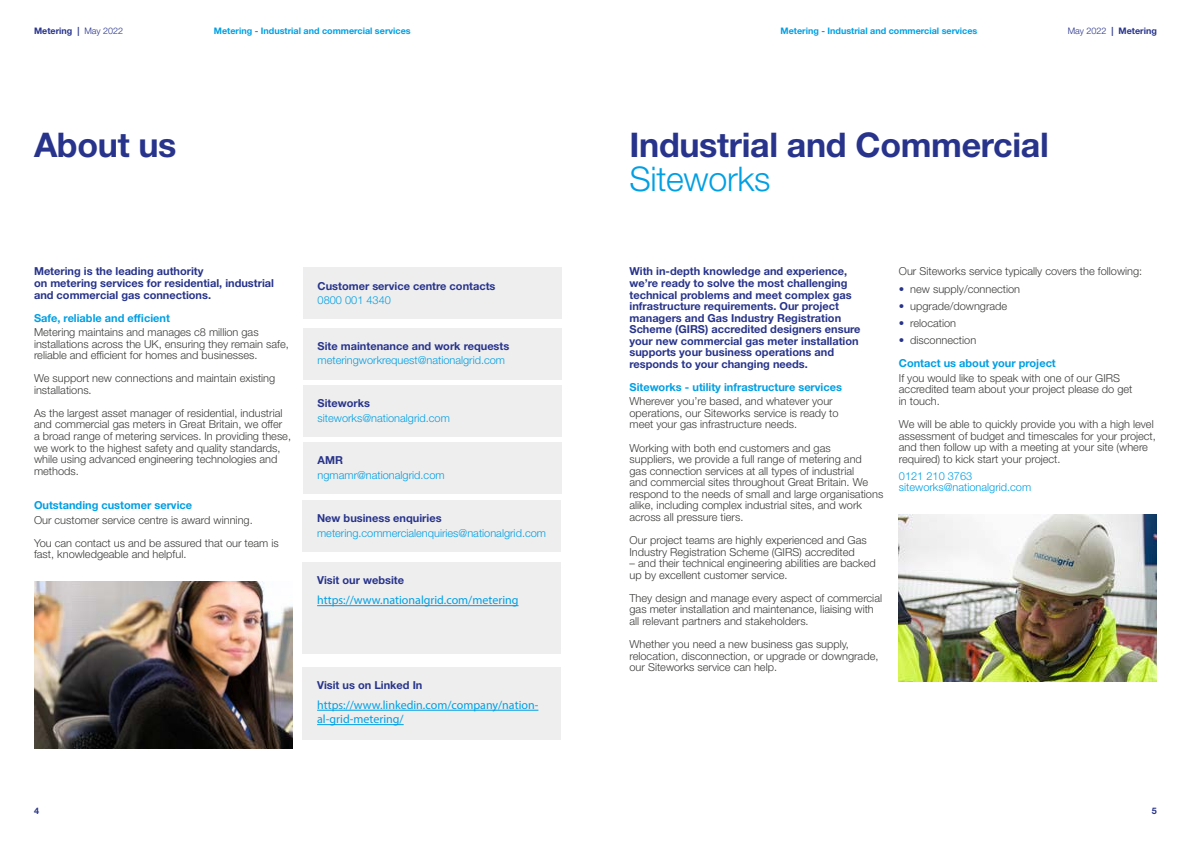
<style>
.page{position:relative;width:1191px;height:842px;background:#fff}
.page>*{position:absolute;margin:0;border:0;box-sizing:border-box;transform-origin:0 0}
.t1{font:700 34px "Helvetica Neue LT Std";letter-spacing:-.01em;color:#28348b}
.t2{font:300 34px "Helvetica Neue LT Std";letter-spacing:-.01em;color:#009fe3}
.t3{font:12px/14.4px "Myriad Pro";color:#009fe3}
.t4{font:300 11px/11.5px "Helvetica Neue LT Std";color:#3c3c3b}
.t5{font:700 11px/11.6px "Helvetica Neue LT Std";color:#28348b}
.t6{font:300 11px/11.5px "Helvetica Neue LT Std";color:#009fe3}
.t7{font:700 11px/23.1px "Helvetica Neue LT Std";color:#009fe3}
.t8{font:700 9px "Helvetica Neue LT Std";color:#009fe3}
.t9{font:700 9px "Helvetica Neue LT Std";color:#28348b}
.s1{font-weight:300}
.s2{color:#28348b}
.s3{font-weight:300;color:#28348b}
.s4{font-weight:300;color:#3c3c3b}
</style>
<div class="page">
<img style="left:34px;top:581px;width:258px;height:167px">
<img style="left:899px;top:515px;width:258px;height:167px">
<div style="left:303px;top:268px;width:258px;height:51px;background:#eee"></div>
<div style="left:303px;top:328px;width:258px;height:52px;background:#eee"></div>
<div style="left:303px;top:385px;width:258px;height:52px;background:#eee"></div>
<div style="left:303px;top:442px;width:258px;height:52px;background:#eee"></div>
<div style="left:303px;top:500px;width:258px;height:52px;background:#eee"></div>
<div style="left:303px;top:562px;width:258px;height:92px;background:#eee"></div>
<hr style="left:317px;top:605px;width:201px;height:1px;background:#009fe3">
<div style="left:303px;top:667px;width:258px;height:73px;background:#eee"></div>
<hr style="left:317px;top:710px;width:221px;height:1px;background:#009fe3">
<hr style="left:317px;top:724px;width:87px;height:1px;background:#009fe3">
<p class="t9" style="left:34px;top:25px;width:91px">Metering | <span class="s1">May 2022</span></p>
<p class="t8" style="left:214px;top:25px;width:198px">Metering - Industrial and commercial services</p>
<p class="t8" style="left:780px;top:25px;width:198px">Metering - Industrial and commercial services</p>
<p class="t9" style="left:1067px;top:25px;width:91px"><span class="s1">May 2022</span> | Metering</p>
<h1 class="t1" style="left:34px;top:123px;width:144px">About us</h1>
<h1 class="t1" style="left:629px;top:123px;width:421px">Industrial and Commercial</h1>
<h1 class="t2" style="left:629px;top:158px;width:142px">Siteworks</h1>
<p class="t5" style="left:34px;top:266px;width:241px">Metering is the leading authority<br>on metering services for residential, industrial and commercial gas connections.</p>
<p class="t7" style="left:34px;top:306px;width:137px">Safe, reliable and efficient</p>
<p class="t4" style="left:34px;top:326px;width:256px">Metering maintains and manages c8 million gas installations across the UK, ensuring they remain safe, reliable and efficient for homes and businesses.</p>
<p class="t4" style="left:34px;top:372px;width:243px">We support new connections and maintain existing installations.</p>
<p class="t4" style="left:34px;top:407px;width:258px">As the largest asset manager of residential, industrial and commercial gas meters in Great Britain, we offer<br>a broad range of metering services. In providing these, we work to the highest safety and quality standards, while using advanced engineering technologies and methods.</p>
<p class="t7" style="left:34px;top:493px;width:160px">Outstanding customer service</p>
<p class="t4" style="left:34px;top:508px;width:246px;line-height:23.1px">Our customer service centre is award winning.<br>You can contact us and be assured that our team is</p>
<p class="t4" style="left:34px;top:548px;width:154px">fast, knowledgeable and helpful.</p>
<p class="t5" style="left:317px;top:280px;width:179px">Customer service centre contacts</p>
<p class="t6" style="left:317px;top:294px;width:75px">0800 001 4340</p>
<p class="t5" style="left:317px;top:340px;width:193px">Site maintenance and work requests</p>
<p class="t6" style="left:317px;top:355px;width:189px">meteringworkrequest@nationalgrid.com</p>
<p class="t5" style="left:317px;top:397px;width:54px">Siteworks</p>
<p class="t6" style="left:317px;top:412px;width:134px">siteworks@nationalgrid.com</p>
<p class="t5" style="left:317px;top:454px;width:27px">AMR</p>
<p class="t6" style="left:317px;top:469px;width:128px">ngmamr@nationalgrid.com</p>
<p class="t5" style="left:317px;top:512px;width:126px">New business enquiries</p>
<p class="t6" style="left:317px;top:527px;width:230px">metering.commercialenquiries@nationalgrid.com</p>
<p class="t5" style="left:317px;top:574px;width:88px">Visit our website</p>
<p class="t3" style="left:317px;top:593px;width:203px">https://www.nationalgrid.com/metering</p>
<p class="t5" style="left:317px;top:679px;width:107px">Visit us on Linked In</p>
<p class="t3" style="left:317px;top:698px;width:223px">https://www.linkedin.com/company/nation&shy;al-grid-metering/</p>
<p class="t9" style="left:34px;top:806px;width:7px">4</p>
<p class="t5" style="left:629px;top:265px;width:232px">With in-depth knowledge and experience, we’re ready to solve the most challenging technical problems and meet complex gas infrastructure requirements. Our project managers and Gas Industry Registration Scheme (GIRS) accredited designers ensure your new commercial gas meter installation supports your business operations and responds to your changing needs.</p>
<p class="t7" style="left:629px;top:375px;width:214px">Siteworks - utility infrastructure services</p>
<p class="t4" style="left:629px;top:395px;width:211px">Wherever you’re based, and whatever your operations, our Siteworks service is ready to meet your gas infrastructure needs.</p>
<p class="t4" style="left:629px;top:442px;width:255px">Working with both end customers and gas<br>suppliers, we provide a full range of metering and<br>gas connection services at all types of industrial<br>and commercial sites throughout Great Britain. We respond to the needs of small and large organisations alike, including complex industrial sites, and work across all pressure tiers.</p>
<p class="t4" style="left:629px;top:534px;width:239px">Our project teams are highly experienced and Gas<br>Industry Registration Scheme (GIRS) accredited</p>
<p class="t4" style="left:629px;top:557px;width:248px">– and their technical engineering abilities are backed up by excellent customer service.</p>
<p class="t4" style="left:629px;top:592px;width:254px">They design and manage every aspect of commercial gas meter installation and maintenance, liaising with all relevant partners and stakeholders.</p>
<p class="t4" style="left:629px;top:638px;width:250px">Whether you need a new business gas supply, relocation, disconnection, or upgrade or downgrade, our Siteworks service can help.</p>
<p class="t4" style="left:899px;top:266px;width:245px">Our Siteworks service typically covers the following:</p>
<p class="t4" style="left:899px;top:283px;width:123px"><span class="s2">•</span> new supply/connection</p>
<p class="t4" style="left:899px;top:300px;width:110px"><span class="s2">•</span> upgrade/downgrade</p>
<p class="t4" style="left:899px;top:317px;width:59px"><span class="s2">•</span> relocation</p>
<p class="t7" style="left:899px;top:329px;width:158px"><span class="s3">•</span> <span class="s4">disconnection<br></span>Contact us about your project</p>
<p class="t4" style="left:899px;top:372px;width:235px">If you would like to speak with one of our GIRS accredited team about your project please do get in touch.</p>
<p class="t4" style="left:899px;top:418px;width:258px">We will be able to quickly provide you with a high level assessment of budget and timescales for your project, and then follow up with a meeting at your site (where required) to kick start your project.</p>
<p class="t6" style="left:899px;top:470px;width:134px">0121 210 3763 siteworks@nationalgrid.com</p>
<p class="t9" style="left:1152px;top:806px;width:7px">5</p>
</div>
